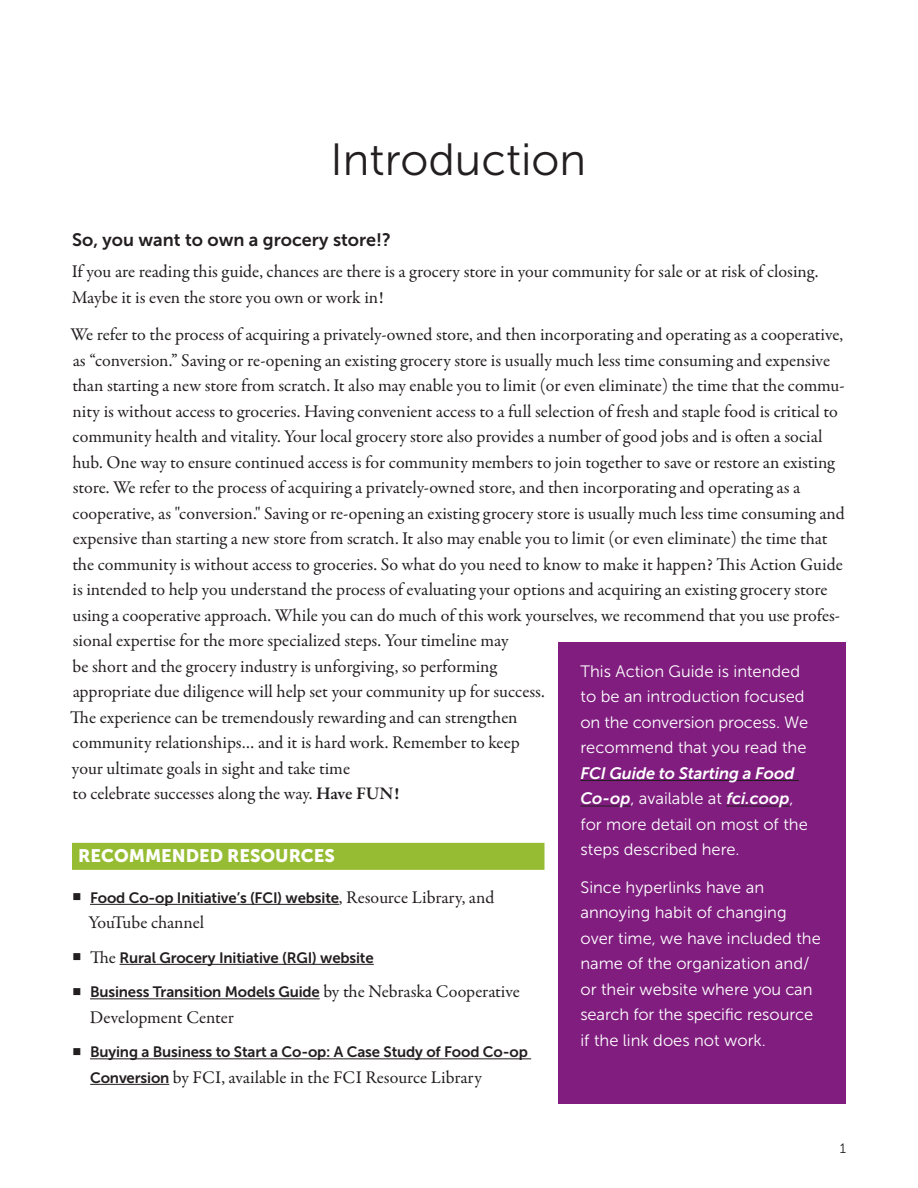
<style>
.page{position:relative;width:918px;height:1188px;background:#fff}
.page>*{position:absolute;margin:0;border:0;box-sizing:border-box;transform-origin:0 0}
.t1{font:45px "Museo Sans 300";color:#231f20}
.t2{font:18px/25.5px "Garamond Premr Pro";letter-spacing:-.005em;color:#231f20}
.t3{font:18px "Museo Sans 700";color:#231f20}
.t4{font:18px "Museo Sans 900";color:#fff}
.t5{font:16.5px/25.5px "Museo Sans 300";color:#fff}
.t6{font:italic 16.5px/25.5px "Museo Sans 700";letter-spacing:-.01em;color:#fff}
.t7{font:15px "Museo Sans 700";letter-spacing:-.01em;color:#231f20}
.t8{font:13.5px "Museo Sans 300";color:#231f20}
.s1{font-weight:600}
.s2{font-family:"Museo Sans 300";font-style:normal}
.s3{font-family:"Garamond Premr Pro";font-size:18px}
.s4{font-family:"Museo Sans 700";font-size:15px}
</style>
<div class="page">
<div style="left:72px;top:843px;width:472px;height:27px;background:#96bc33"></div>
<hr style="left:90px;top:904px;width:249px;height:1px;background:#231f20">
<hr style="left:120px;top:964px;width:254px;height:1px;background:#231f20">
<hr style="left:90px;top:998px;width:230px;height:1px;background:#231f20">
<hr style="left:90px;top:1058px;width:441px;height:1px;background:#231f20">
<hr style="left:90px;top:1084px;width:79px;height:1px;background:#231f20">
<div style="left:558px;top:642px;width:288px;height:462px;background:#801d7f"></div>
<hr style="left:580px;top:780px;width:219px;height:1px;background:#231f20">
<hr style="left:580px;top:806px;width:51px;height:1px;background:#231f20">
<hr style="left:726px;top:806px;width:64px;height:1px;background:#231f20">
<h1 class="t1" style="left:331px;top:135px;width:257px">Introduction</h1>
<p class="t3" style="left:72px;top:230px;width:320px">So, you want to own a grocery store!?</p>
<p class="t2" style="left:72px;top:259px;width:748px">If you are reading this guide, chances are there is a grocery store in your community for sale or at risk of closing.<br>Maybe it is even the store you own or work in!</p>
<p class="t2" style="left:70px;top:322px;width:776px">We refer to the process of acquiring a privately-owned store, and then incorporating and operating as a cooperative, as “conversion.” Saving or re-opening an existing grocery store is usually much less time consuming and expensive than starting a new store from scratch. It also may enable you to limit (or even eliminate) the time that the commu&shy;nity is without access to groceries. Having convenient access to a full selection of fresh and staple food is critical to community health and vitality. Your local grocery store also provides a number of good jobs and is often a social hub. One way to ensure continued access is for community members to join together to save or restore an existing store. We refer to the process of acquiring a privately-owned store, and then incorporating and operating as a cooperative, as "conversion." Saving or re-opening an existing grocery store is usually much less time consuming and expensive than starting a new store from scratch. It also may enable you to limit (or even eliminate) the time that the community is without access to groceries. So what do you need to know to make it happen? This Action Guide is intended to help you understand the process of evaluating your options and acquiring an existing grocery store using a cooperative approach. While you can do much of this work yourselves, we recommend that you use profes&shy;sional expertise for the more specialized steps. Your timeline may<br>be short and the grocery industry is unforgiving, so performing<br>appropriate due diligence will help set your community up for success.<br>The experience can be tremendously rewarding and can strengthen<br>community relationships… and it is hard work. Remember to keep<br>your ultimate goals in sight and take time<br>to celebrate successes along the way. <span class="s1">Have FUN!</span></p>
<p class="t5" style="left:580px;top:659px;width:229px">This Action Guide is intended to be an introduction focused on the conversion process. We recommend that you read the</p>
<p class="t6" style="left:580px;top:760px;width:216px">FCI Guide to Starting a Food<br>Co-op<span class="s2">, available at</span> fci.coop<span class="s2">,</span></p>
<p class="t5" style="left:580px;top:812px;width:229px">for more detail on most of the steps described here.</p>
<p class="t5" style="left:580px;top:875px;width:242px">Since hyperlinks have an annoying habit of changing over time, we have included the name of the organization and/ or their website where you can search for the specific resource if the link does not work.</p>
<p class="t4" style="left:78px;top:846px;width:258px">RECOMMENDED RESOURCES</p>
<p class="t7" style="left:72px;top:889px;width:424px">■ Food Co-op Initiative’s (FCI) website<span class="s3">, Resource Library, and</span></p>
<p class="t2" style="left:88px;top:910px;width:117px">YouTube channel</p>
<p class="t7" style="left:72px;top:949px;width:303px">■ <span class="s3">The</span> Rural Grocery Initiative (RGI) website</p>
<p class="t7" style="left:72px;top:984px;width:449px">■ Business Transition Models Guide <span class="s3">by the Nebraska Cooperative</span></p>
<p class="t2" style="left:90px;top:1005px;width:146px">Development Center</p>
<p class="t7" style="left:72px;top:1044px;width:457px">■ Buying a Business to Start a Co-op: A Case Study of Food Co-op</p>
<p class="t2" style="left:90px;top:1065px;width:393px"><span class="s4">Conversion</span> by FCI, available in the FCI Resource Library</p>
<p class="t8" style="left:840px;top:1141px;width:8px">1</p>
</div>
